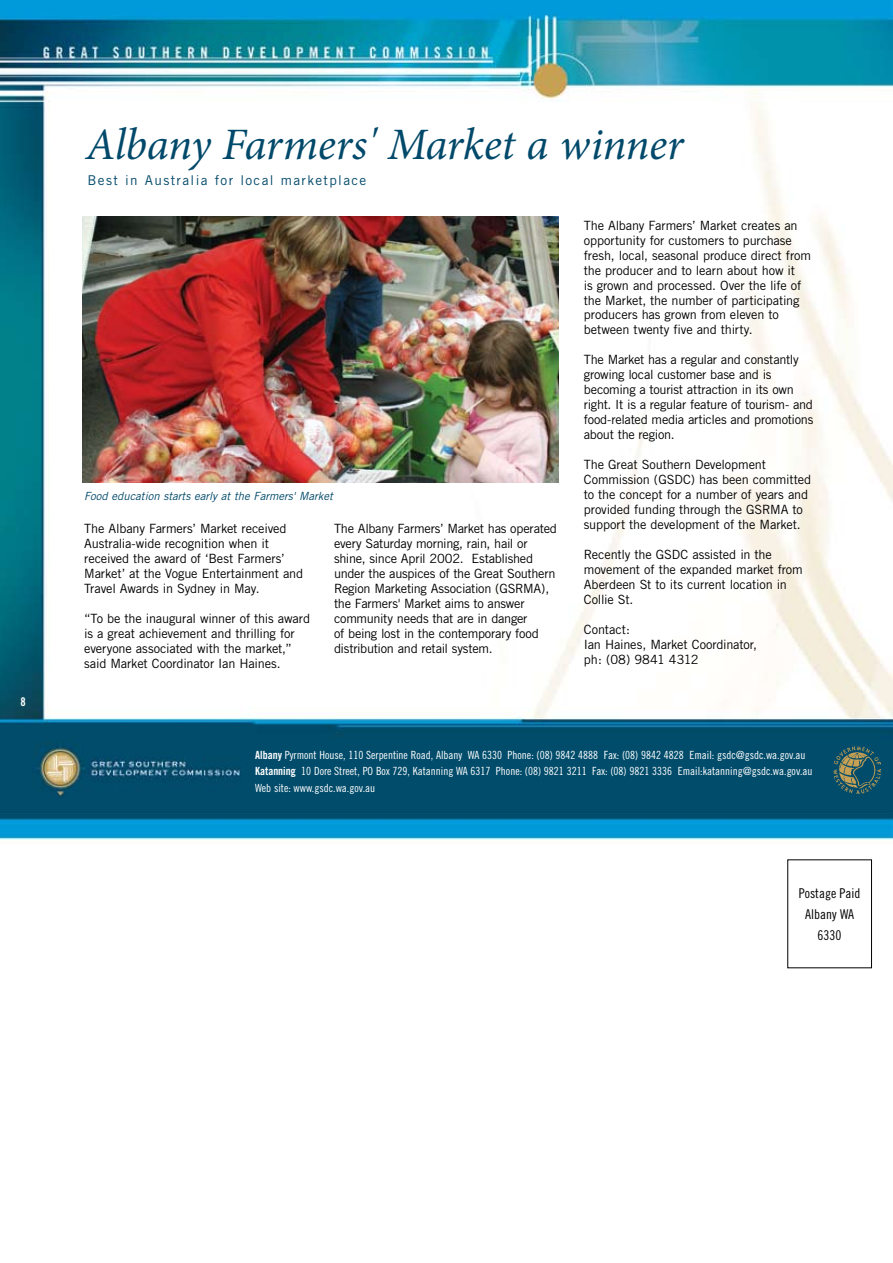
<style>
.page{position:relative;width:893px;height:1263px;background:#fff}
.page>*{position:absolute;margin:0;border:0;box-sizing:border-box;transform-origin:0 0}
.t1{font:italic 45px "Minion Pro";letter-spacing:-.01em;color:#00496a}
.t2{font:13.5px "Trade Gothic";letter-spacing:.1em;color:#00496a}
.t3{font:13.5px/21px "Trade Gothic Cond Eighteen";color:#000;text-align:center}
.t4{font:12.75px/15px "Trade Gothic";letter-spacing:-.015em;color:#000}
.t5{font:12px "Trade Gothic Bold Cond Twenty";color:#fff}
.t6{font:11.25px/16.5px "Trade Gothic Cond Eighteen";color:#fff}
.t7{font:italic 11.25px "Trade Gothic";color:#00496a}
.s1{font-family:"Trade Gothic Bold Cond Twenty"}
</style>
<div class="page">
<img style="left:0;top:0;width:893px;height:969px">
<img style="left:33px;top:741px;width:209px;height:56px">
<img style="left:834px;top:746px;width:46px;height:47px">
<img style="left:83px;top:216px;width:476px;height:266px">
<p class="t5" style="left:21px;top:694px;width:7px">8</p>
<h1 class="t1" style="left:86px;top:114px;width:599px">Albany Farmers' Market a winner</h1>
<p class="t2" style="left:88px;top:172px;width:280px">Best in Australia for local marketplace</p>
<p class="t7" style="left:84px;top:489px;width:250px">Food education starts early at the Farmers' Market</p>
<p class="t4" style="left:84px;top:520px;width:221px">The Albany Farmers’ Market received Australia-wide recognition when it received the award of ‘Best Farmers’ Market’ at the Vogue Entertainment and Travel Awards in Sydney in May.</p>
<p class="t4" style="left:84px;top:610px;width:227px">“To be the inaugural winner of this award is a great achievement and thrilling for everyone associated with the market,” said Market Coordinator Ian Haines.</p>
<p class="t4" style="left:334px;top:520px;width:224px">The Albany Farmers’ Market has operated every Saturday morning, rain, hail or shine, since April 2002. Established under the auspices of the Great Southern Region Marketing Association (GSRMA), the Farmers' Market aims to answer community needs that are in danger<br>of being lost in the contemporary food distribution and retail system.</p>
<p class="t4" style="left:584px;top:217px;width:229px">The Albany Farmers’ Market creates an opportunity for customers to purchase fresh, local, seasonal produce direct from the producer and to learn about how it<br>is grown and processed. Over the life of the Market, the number of participating producers has grown from eleven to between twenty five and thirty.</p>
<p class="t4" style="left:584px;top:352px;width:231px">The Market has a regular and constantly growing local customer base and is becoming a tourist attraction in its own right. It is a regular feature of tourism- and food-related media articles and promotions about the region.</p>
<p class="t4" style="left:584px;top:457px;width:229px">The Great Southern Development Commission (GSDC) has been committed to the concept for a number of years and provided funding through the GSRMA to support the development of the Market.</p>
<p class="t4" style="left:584px;top:547px;width:221px">Recently the GSDC assisted in the movement of the expanded market from<br>Aberdeen St to its current location in<br>Collie St.</p>
<p class="t4" style="left:584px;top:622px;width:175px">Contact:<br>Ian Haines, Market Coordinator, ph: (08) 9841 4312</p>
<p class="t6" style="left:255px;top:746px;width:559px"><span class="s1">Albany</span> Pyrmont House, 110 Serpentine Road, Albany WA 6330 Phone: (08) 9842 4888 Fax: (08) 9842 4828 Email: gsdc@gsdc.wa.gov.au<br><span class="s1">Katanning</span> 10 Dore Street, PO Box 729, Katanning WA 6317 Phone: (08) 9821 3211 Fax: (08) 9821 3336 Email:katanning@gsdc.wa.gov.au<br>Web site: www.gsdc.wa.gov.au</p>
<p class="t3" style="left:799px;top:883px;width:63px">Postage Paid<br>Albany WA<br>6330</p>
</div>
